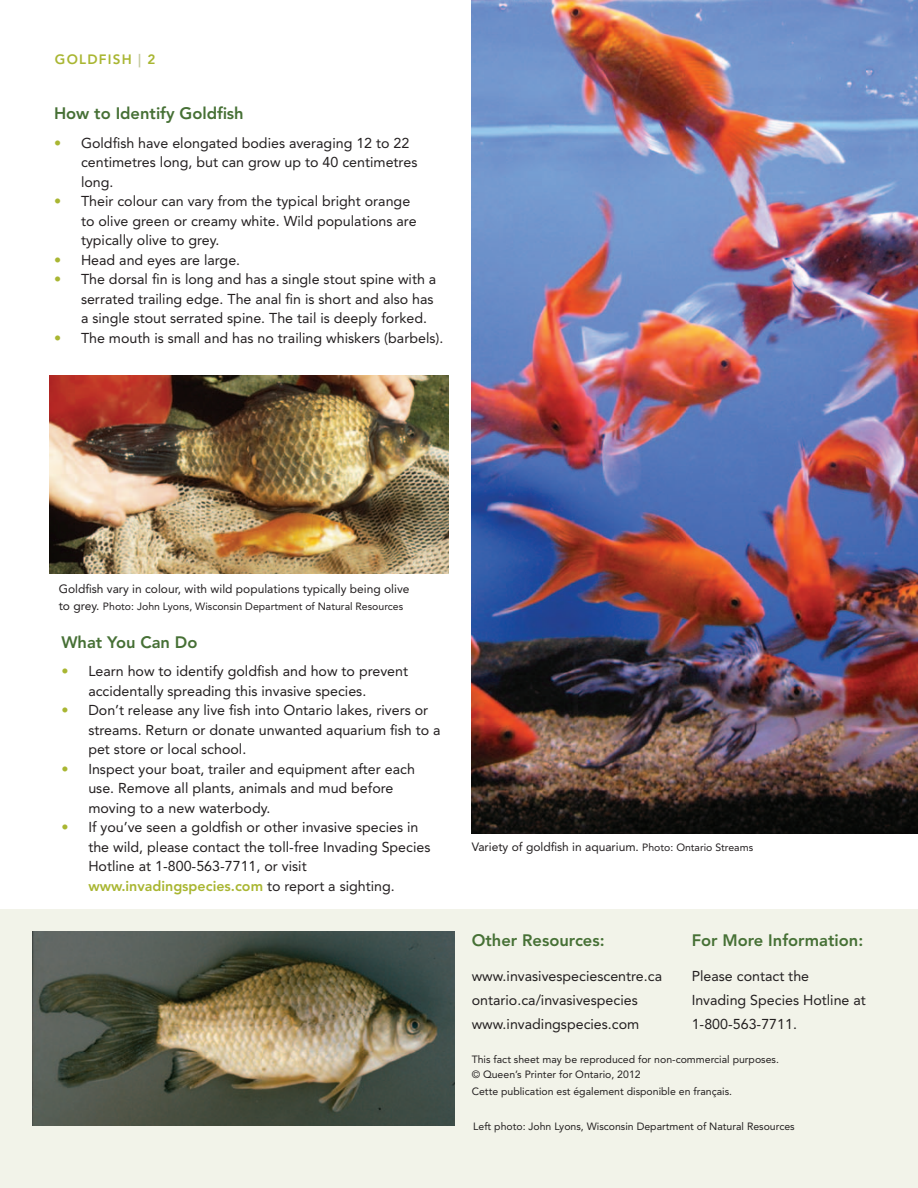
<style>
.page{position:relative;width:918px;height:1188px;background:#fff}
.page>*{position:absolute;margin:0;border:0;box-sizing:border-box;transform-origin:0 0}
.t1{font:800 16.5px "Avenir LT Std";color:#467035}
.t2{font:14.25px/19.5px "Avenir LT Std";color:#231f20}
.t3{font:800 14.25px "Avenir LT Std";color:#a9b632}
.t4{font:800 13.5px "Avenir LT Std";letter-spacing:.09em;color:#a9b632}
.t5{font:12px "Avenir LT Std";color:#231f20}
.t6{font:10.5px "Avenir LT Std";color:#231f20}
.s1{color:#c5caa0}
.s2{color:#a9b632}
.s3{font-size:12px}
.s4{font-weight:400;color:#231f20}
.s5{font-size:10.5px}
</style>
<div class="page">
<div style="left:0;top:909px;width:918px;height:279px;background:#f2f3e9"></div>
<img style="left:49px;top:375px;width:399px;height:198px">
<img style="left:32px;top:932px;width:422px;height:194px">
<img style="left:472px;top:0;width:446px;height:833px">
<p class="t4" style="left:55px;top:52px;width:102px">GOLDFISH <span class="s1">|</span> 2</p>
<p class="t1" style="left:54px;top:104px;width:191px">How to Identify Goldfish</p>
<p class="t2" style="left:81px;top:133px;width:338px;text-indent:-27px"><span class="s2">•</span> Goldfish have elongated bodies averaging 12 to 22 centimetres long, but can grow up to 40 centimetres long.</p>
<p class="t2" style="left:81px;top:192px;width:337px;text-indent:-27px"><span class="s2">•</span> Their colour can vary from the typical bright orange to olive green or creamy white. Wild populations are typically olive to grey.</p>
<p class="t2" style="left:54px;top:250px;width:188px"><span class="s2">•</span> Head and eyes are large.</p>
<p class="t2" style="left:81px;top:270px;width:357px;text-indent:-27px"><span class="s2">•</span> The dorsal fin is long and has a single stout spine with a serrated trailing edge. The anal fin is short and also has a single stout serrated spine. The tail is deeply forked.</p>
<p class="t2" style="left:54px;top:328px;width:391px"><span class="s2">•</span> The mouth is small and has no trailing whiskers (barbels).</p>
<p class="t5" style="left:59px;top:582px;width:352px">Goldfish vary in colour, with wild populations typically being olive</p>
<p class="t6" style="left:59px;top:600px;width:346px"><span class="s3">to grey.</span> Photo: John Lyons, Wisconsin Department of Natural Resources</p>
<p class="t1" style="left:61px;top:632px;width:138px">What You Can Do</p>
<p class="t2" style="left:88px;top:662px;width:321px;text-indent:-27px"><span class="s2">•</span> Learn how to identify goldfish and how to prevent accidentally spreading this invasive species.</p>
<p class="t2" style="left:88px;top:701px;width:354px;text-indent:-27px"><span class="s2">•</span> Don’t release any live fish into Ontario lakes, rivers or streams. Return or donate unwanted aquarium fish to a pet store or local school.</p>
<p class="t2" style="left:88px;top:759px;width:328px;text-indent:-27px"><span class="s2">•</span> Inspect your boat, trailer and equipment after each use. Remove all plants, animals and mud before moving to a new waterbody.</p>
<p class="t2" style="left:88px;top:818px;width:344px;text-indent:-27px"><span class="s2">•</span> If you’ve seen a goldfish or other invasive species in the wild, please contact the toll-free Invading Species<br>Hotline at 1-800-563-7711, or visit</p>
<p class="t3" style="left:88px;top:877px;width:308px">www.invadingspecies.com <span class="s4">to report a sighting.</span></p>
<p class="t5" style="left:472px;top:840px;width:283px">Variety of goldfish in aquarium. <span class="s5">Photo: Ontario Streams</span></p>
<p class="t1" style="left:472px;top:931px;width:134px">Other Resources:</p>
<p class="t2" style="left:472px;top:966px;width:192px">www.invasivespeciescentre.ca</p>
<p class="t2" style="left:472px;top:990px;width:168px">ontario.ca/invasivespecies</p>
<p class="t2" style="left:472px;top:1014px;width:169px">www.invadingspecies.com</p>
<p class="t1" style="left:692px;top:931px;width:173px">For More Information:</p>
<p class="t2" style="left:692px;top:966px;width:119px">Please contact the</p>
<p class="t2" style="left:692px;top:988px;width:176px;line-height:24px">Invading Species Hotline at<br>1-800-563-7711.</p>
<p class="t6" style="left:472px;top:1053px;width:309px">This fact sheet may be reproduced for non-commercial purposes.</p>
<p class="t6" style="left:472px;top:1068px;width:170px">© Queen’s Printer for Ontario, 2012</p>
<p class="t6" style="left:472px;top:1085px;width:262px">Cette publication est également disponible en français.</p>
<p class="t6" style="left:473px;top:1120px;width:323px">Left photo: John Lyons, Wisconsin Department of Natural Resources</p>
</div>
